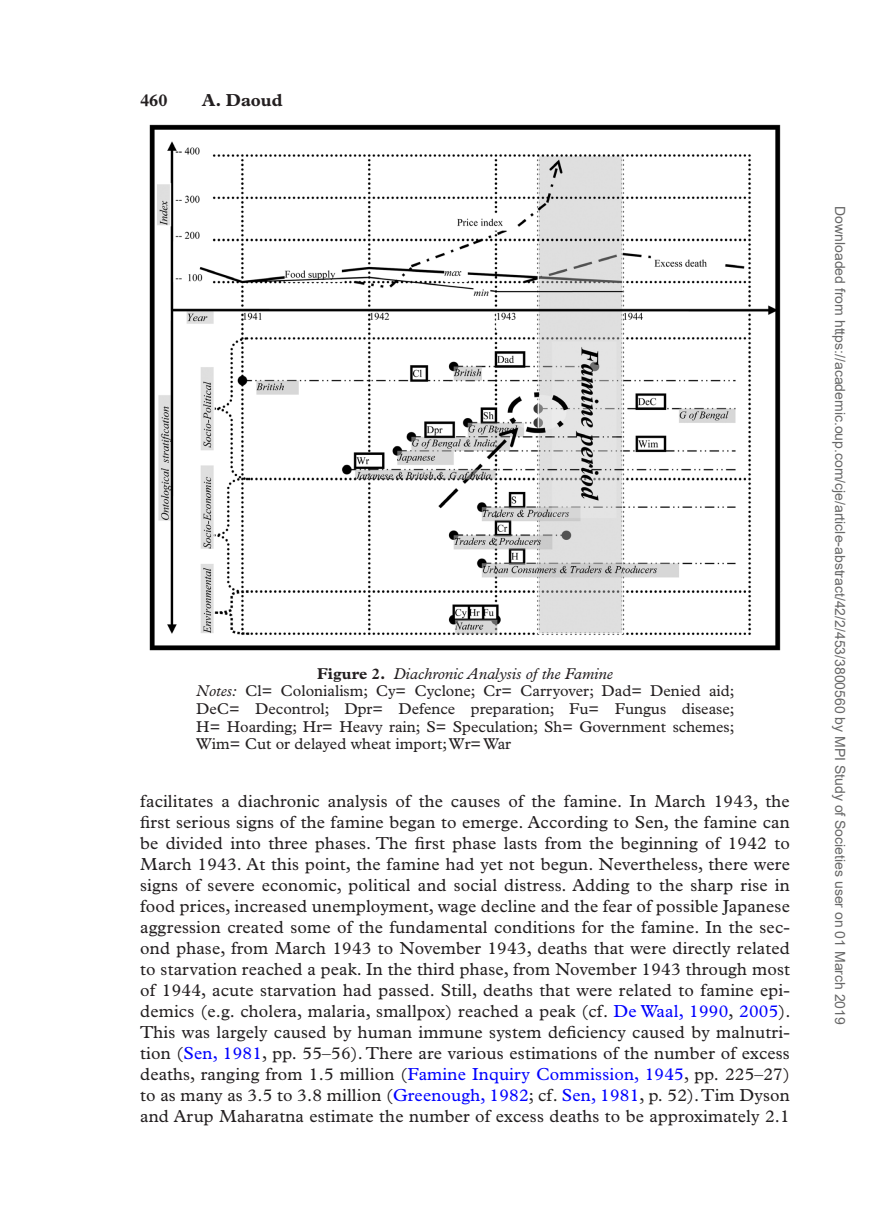
<style>
.page{position:relative;width:874px;height:1231px;background:#fff}
.page>*{position:absolute;margin:0;border:0;box-sizing:border-box;transform-origin:0 0}
.t1{font:17.5px/21px "Plantin Std";letter-spacing:.01em;color:#231f20;text-align:justify}
.t2{font:700 17.5px "Plantin Std";color:#231f20}
.t3{font:15.75px/17.5px "Plantin Std";color:#231f20}
.t4{font:14px "Arial";color:#666}
.s1{font-weight:700}
.s2{font-style:italic}
.s3{color:#00f}
</style>
<div class="page">
<img style="left:150px;top:124px;width:630px;height:527px">
<p class="t2" style="left:140px;top:90px;width:29px">460</p>
<p class="t2" style="left:202px;top:90px;width:82px">A. Daoud</p>
<p class="t3" style="left:196px;top:665px;width:539px;text-indent:121px"><span class="s1">Figure 2.</span> <span class="s2">Diachronic Analysis of the Famine<br>Notes:</span> Cl= Colonialism; Cy= Cyclone; Cr= Carryover; Dad= Denied aid; DeC= Decontrol; Dpr= Defence preparation; Fu= Fungus disease; H= Hoarding; Hr= Heavy rain; S= Speculation; Sh= Government schemes; Wim= Cut or delayed wheat import; Wr= War</p>
<p class="t1" style="left:140px;top:790px;width:651px">facilitates a diachronic analysis of the causes of the famine. In March 1943, the first serious signs of the famine began to emerge. According to Sen, the famine can be divided into three phases. The first phase lasts from the beginning of 1942 to March 1943. At this point, the famine had yet not begun. Nevertheless, there were signs of severe economic, political and social distress. Adding to the sharp rise in food prices, increased unemployment, wage decline and the fear of possible Japanese aggression created some of the fundamental conditions for the famine. In the sec&shy;ond phase, from March 1943 to November 1943, deaths that were directly related to starvation reached a peak. In the third phase, from November 1943 through most of 1944, acute starvation had passed. Still, deaths that were related to famine epi&shy;demics (e.g. cholera, malaria, smallpox) reached a peak (cf. <span class="s3">De Waal, 1990</span>, <span class="s3">2005</span>).<br>This was largely caused by human immune system deficiency caused by malnutri&shy;tion (<span class="s3">Sen, 1981</span>, pp. 55–56). There are various estimations of the number of excess deaths, ranging from 1.5 million (<span class="s3">Famine Inquiry Commission, 1945</span>, pp. 225–27) to as many as 3.5 to 3.8 million (<span class="s3">Greenough, 1982</span>; cf. <span class="s3">Sen, 1981</span>, p. 52). Tim Dyson and Arup Maharatna estimate the number of excess deaths to be approximately 2.1</p>
<p class="t4" style="left:844px;top:206px;width:820px;rotate:90deg">Downloaded from https://academic.oup.com/cje/article-abstract/42/2/453/3800560 by MPI Study of Societies user on 01 March 2019</p>
</div>
